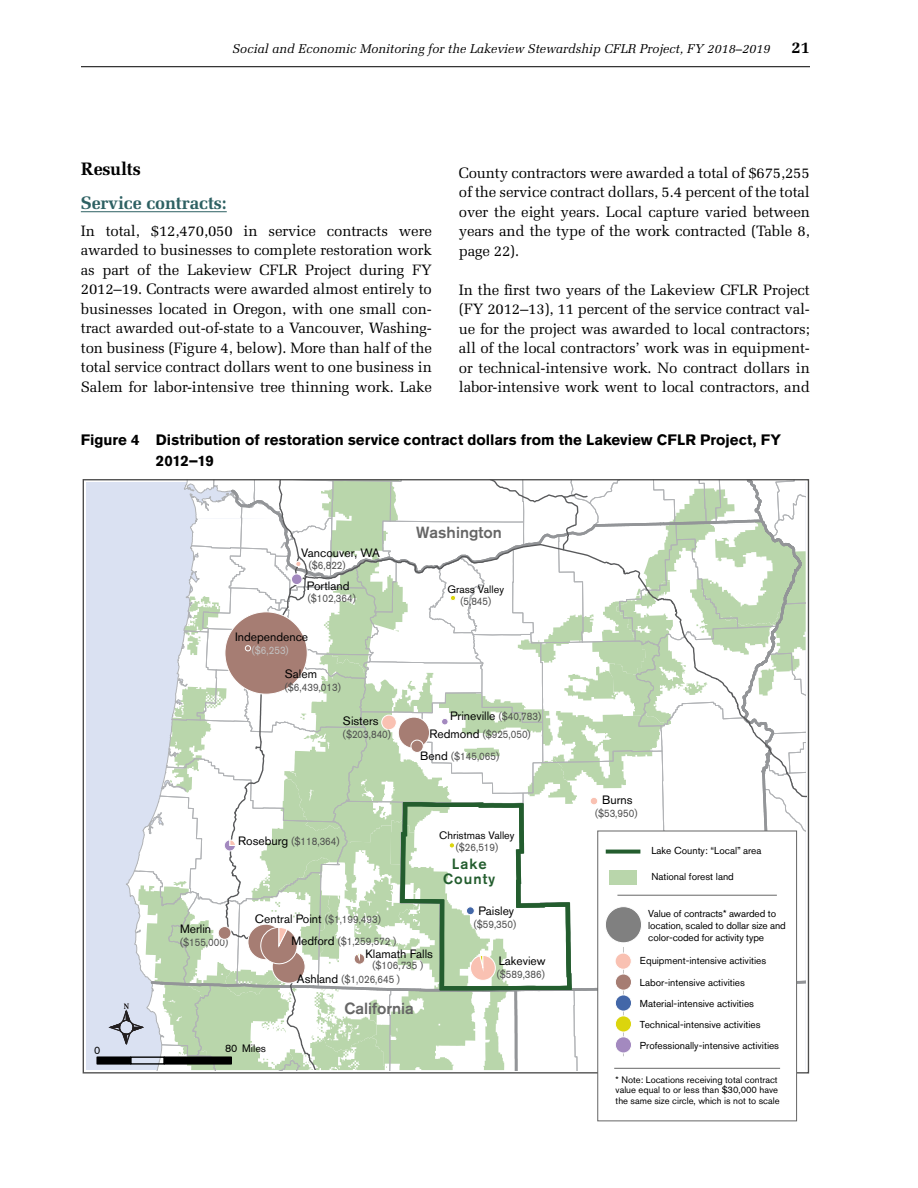
<style>
.page{position:relative;width:918px;height:1188px;background:#fff}
.page>*{position:absolute;margin:0;border:0;box-sizing:border-box;transform-origin:0 0}
.t1{font:700 18px "Melior";letter-spacing:-.01em;color:#2e6163}
.t2{font:700 18px "Melior";letter-spacing:-.01em;color:#000}
.t3{font:700 16.5px "Melior";color:#000}
.t4{font:500 16.05px "Akzidenz Grotesk BQ";color:#666}
.t5{font:15px/19.5px "Melior";letter-spacing:-.01em;color:#000;text-align:justify}
.t6{font:700 15px/21px "Akzidenz Grotesk BQ";color:#000}
.t7{font:500 14.7px/14.7px "Akzidenz Grotesk BQ";letter-spacing:.065em;color:#235d2e;text-align:center}
.t8{font:italic 12.75px "Melior";color:#000}
.t9{font:12px "Akzidenz Grotesk BQ";color:#000}
.t10{font:10.65px "Akzidenz Grotesk BQ";color:#4d4d4d;scale:.9 1}
.t11{font:10.65px "Akzidenz Grotesk BQ";color:#000}
.t12{font:10.65px "Akzidenz Grotesk BQ";color:#c2c2c2;scale:.9 1}
.t13{font:10.05px/12px "Akzidenz Grotesk BQ";color:#000}
.t14{font:9.3px/10.6px "Akzidenz Grotesk BQ";color:#000}
.s1{font-size:10.65px;color:#4d4d4d}
.s2{font-size:12px;color:#000}
</style>
<div class="page">
<hr style="left:81px;top:66px;width:729px;height:1px;background:#000">
<hr style="left:81px;top:211px;width:146px;height:1px;background:#2e6163">
<div style="left:86px;top:482px;width:720px;height:588px;background:#dae1f2"></div>
<div style="left:97px;top:1057px;width:34px;height:7px;background:#000"></div>
<div style="left:96px;top:1056px;width:35px;height:9px;border:1px solid #000"></div>
<svg style="left:109px;top:480px;width:697px;height:590px;background:#e1e8df"></svg>
<hr style="left:614px;top:1068px;width:166px;height:1px;background:#666">
<p class="t8" style="left:232px;top:41px;width:540px">Social and Economic Monitoring for the Lakeview Stewardship CFLR Project, FY 2018–2019</p>
<p class="t3" style="left:792px;top:37px;width:20px">21</p>
<p class="t2" style="left:81px;top:158px;width:61px">Results</p>
<p class="t1" style="left:81px;top:192px;width:147px">Service contracts:</p>
<p class="t5" style="left:81px;top:221px;width:353px">In total, $12,470,050 in service contracts were awarded to businesses to complete restoration work as part of the Lakeview CFLR Project during FY 2012–19. Contracts were awarded almost entirely to businesses located in Oregon, with one small con&shy;tract awarded out-of-state to a Vancouver, Washing&shy;ton business (Figure 4, below). More than half of the total service contract dollars went to one business in Salem for labor-intensive tree thinning work. Lake</p>
<p class="t5" style="left:459px;top:163px;width:353px">County contractors were awarded a total of $675,255 of the service contract dollars, 5.4 percent of the total over the eight years. Local capture varied between years and the type of the work contracted (Table 8, page 22).</p>
<p class="t5" style="left:459px;top:280px;width:353px">In the first two years of the Lakeview CFLR Project (FY 2012–13), 11 percent of the service contract val&shy;ue for the project was awarded to local contractors; all of the local contractors’ work was in equipment&shy;or technical-intensive work. No contract dollars in labor-intensive work went to local contractors, and</p>
<p class="t6" style="left:156px;top:430px;width:627px;text-indent:-75px">Figure 4 Distribution of restoration service contract dollars from the Lakeview CFLR Project, FY<br>2012–19</p>
<p class="t9" style="left:301px;top:546px;width:81px">Vancouver, WA</p>
<p class="t10" style="left:309px;top:559px;width:42px">($6,822)</p>
<p class="t9" style="left:307px;top:579px;width:44px">Portland</p>
<p class="t10" style="left:308px;top:592px;width:55px">($102,364)</p>
<p class="t9" style="left:235px;top:630px;width:75px">Independence</p>
<p class="t12" style="left:252px;top:644px;width:42px">($6,253)</p>
<p class="t9" style="left:285px;top:667px;width:34px">Salem</p>
<p class="t10" style="left:285px;top:681px;width:64px">($6,439,013)</p>
<p class="t4" style="left:416px;top:522px;width:87px">Washington</p>
<p class="t11" style="left:447px;top:583px;width:58px">Grass Valley</p>
<p class="t10" style="left:460px;top:595px;width:36px">(5,845)</p>
<p class="t9" style="left:450px;top:708px;width:93px">Prineville <span class="s1">($40,783)</span></p>
<p class="t9" style="left:343px;top:714px;width:37px">Sisters</p>
<p class="t10" style="left:343px;top:728px;width:55px">($203,840)</p>
<p class="t10" style="left:430px;top:728px;width:114px"><span class="s2">Redmond</span> ($925,050)</p>
<p class="t10" style="left:420px;top:750px;width:89px"><span class="s2">Bend</span> ($145,065)</p>
<p class="t9" style="left:180px;top:922px;width:33px">Merlin</p>
<p class="t10" style="left:180px;top:936px;width:55px">($155,000)</p>
<p class="t10" style="left:238px;top:835px;width:114px"><span class="s2">Roseburg</span> ($118,364)</p>
<p class="t11" style="left:439px;top:829px;width:77px">Christmas Valley</p>
<p class="t10" style="left:456px;top:841px;width:49px">($26,519)</p>
<p class="t7" style="left:443px;top:856px;width:54px">Lake<br>County</p>
<p class="t9" style="left:255px;top:911px;width:127px">Central Point <span class="s1">($1,199,493)</span></p>
<p class="t10" style="left:291px;top:935px;width:118px"><span class="s2">Medford</span> ($1,259,572 )</p>
<p class="t9" style="left:365px;top:947px;width:69px">Klamath Falls</p>
<p class="t10" style="left:373px;top:959px;width:58px">($106,735 )</p>
<p class="t10" style="left:297px;top:973px;width:116px"><span class="s2">Ashland</span> ($1,026,645 )</p>
<p class="t4" style="left:344px;top:999px;width:71px">California</p>
<p class="t9" style="left:478px;top:903px;width:37px">Paisley</p>
<p class="t10" style="left:474px;top:918px;width:49px">($59,350)</p>
<p class="t9" style="left:499px;top:954px;width:48px">Lakeview</p>
<p class="t10" style="left:497px;top:968px;width:55px">($589,386)</p>
<p class="t11" style="left:94px;top:1044px;width:8px">0</p>
<p class="t11" style="left:225px;top:1042px;width:43px">80 Miles</p>
<p class="t9" style="left:602px;top:793px;width:32px">Burns</p>
<p class="t10" style="left:595px;top:807px;width:49px">($53,950)</p>
<p class="t13" style="left:651px;top:845px;width:112px">Lake County: “Local” area</p>
<p class="t13" style="left:651px;top:871px;width:84px">National forest land</p>
<p class="t13" style="left:648px;top:908px;width:139px">Value of contracts* awarded to location, scaled to dollar size and color-coded for activity type</p>
<p class="t13" style="left:640px;top:976px;width:106px">Labor-intensive activities</p>
<p class="t13" style="left:640px;top:955px;width:128px">Equipment-intensive activities</p>
<p class="t13" style="left:640px;top:997px;width:116px">Material-intensive activities</p>
<p class="t13" style="left:640px;top:1018px;width:122px">Technical-intensive activities</p>
<p class="t13" style="left:640px;top:1040px;width:141px">Professionally-intensive activities</p>
<p class="t14" style="left:616px;top:1074px;width:166px">* Note: Locations receiving total contract value equal to or less than $30,000 have the same size circle, which is not to scale</p>
</div>
